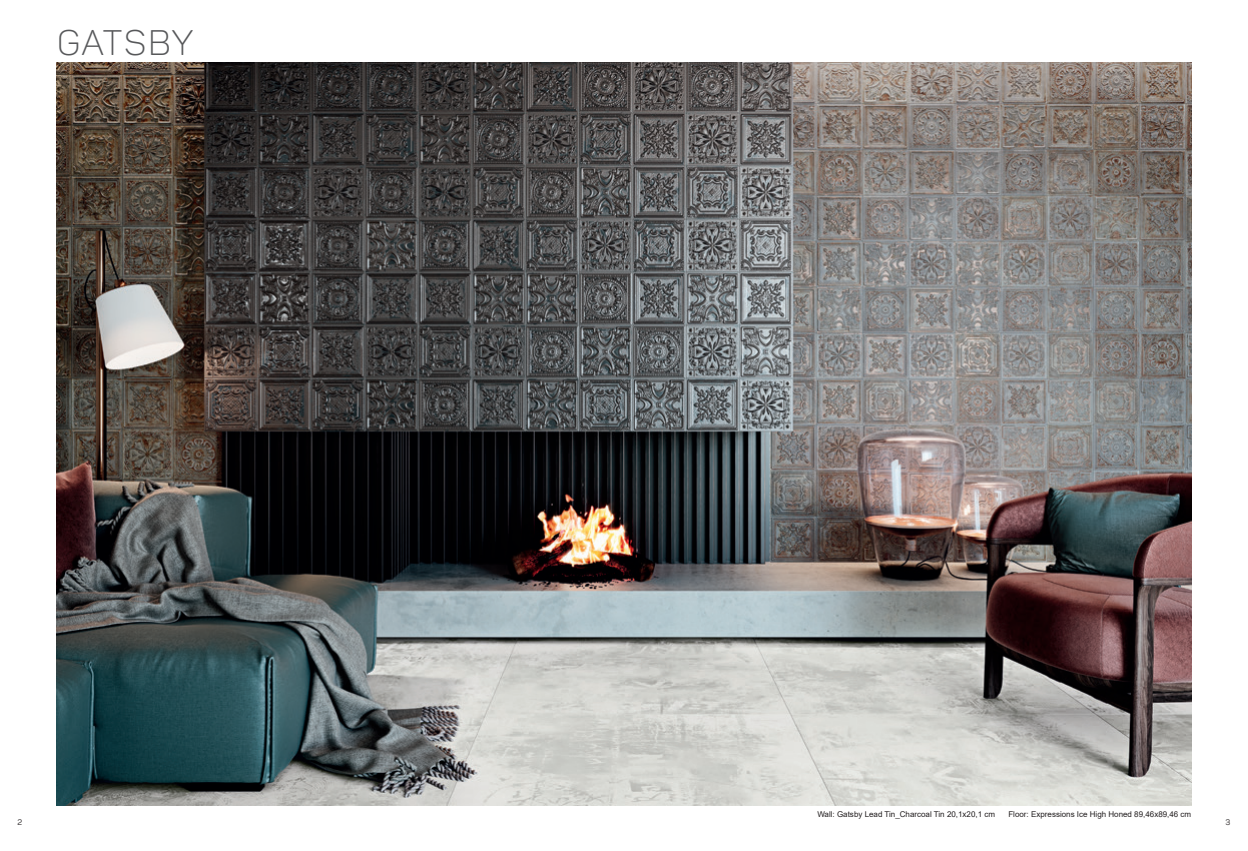
<style>
.page{position:relative;width:1248px;height:851px;background:#fff}
.page>*{position:absolute;margin:0;border:0;box-sizing:border-box;transform-origin:0 0}
.TITULO_INDICE_PANTON{font:300 35px "Panton Demo";color:#57585a}
.PIE_DE_PAGINA{font:8px "Arial";color:#231f20}
.t1{font:8px "Panton";color:#231f20}
</style>
<div class="page">
<img style="left:57px;top:62px;width:1134px;height:743px">
<p class="TITULO_INDICE_PANTON" style="left:57px;top:22px;width:47px">GATS</p>
<p class="TITULO_INDICE_PANTON" style="left:148px;top:22px;width:48px">BY</p>
<p class="PIE_DE_PAGINA" style="left:817px;top:808px;width:179px">Wall: Gatsby Lead Tin_Charcoal Tin 20,1x20,1 cm</p>
<p class="PIE_DE_PAGINA" style="left:1008px;top:808px;width:184px">Floor: Expressions Ice High Honed 89,46x89,46 cm</p>
<p class="t1" style="left:18px;top:817px;width:6px">2</p>
<p class="t1" style="left:1225px;top:817px;width:6px">3</p>
</div>
